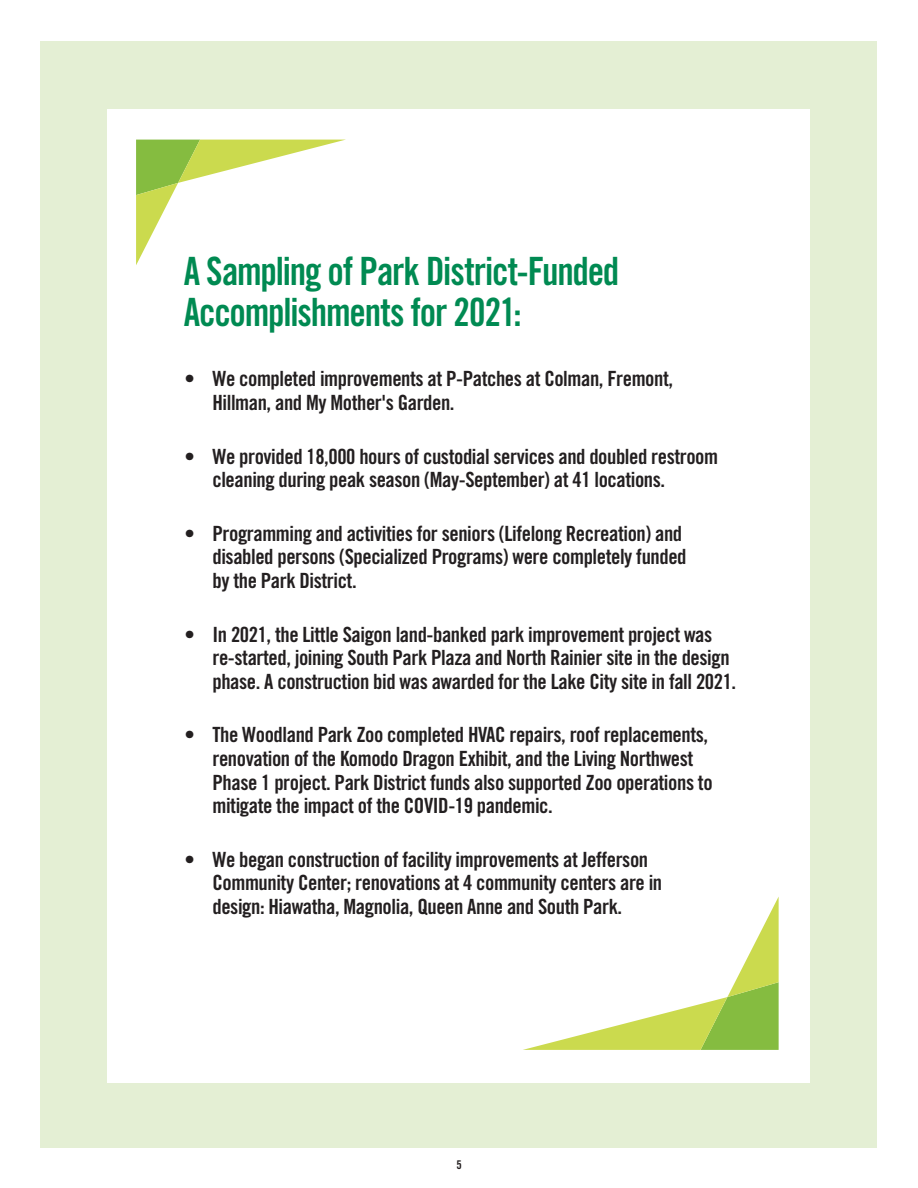
<style>
.page{position:relative;width:918px;height:1188px;background:#fff}
.page>*{position:absolute;margin:0;border:0;box-sizing:border-box;transform-origin:0 0}
.t1{font:39px/40.5px "Trade Gothic LT Std Bd Cn 20";letter-spacing:-.03em;color:#008a52;scale:.95 1}
.t2{font:21px/23.5px "Trade Gothic LT Std Bd Cn 20";letter-spacing:-.02em;color:#231f20}
.t3{font:12px "Trade Gothic LT Std Bd Cn 20";color:#231f20}
</style>
<div class="page">
<div style="left:40px;top:41px;width:838px;height:1107px;background:#e4efd4"></div>
<div style="left:108px;top:109px;width:702px;height:973px;background:#fff"></div>
<svg style="left:136px;top:140px;width:208px;height:125px"></svg>
<svg style="left:523px;top:897px;width:256px;height:153px"></svg>
<p class="t1" style="left:184px;top:251px;width:460px">A Sampling of Park District-Funded<br>Accomplishments for 2021:</p>
<p class="t2" style="left:213px;top:367px;width:462px;text-indent:-28px">• We completed improvements at P-Patches at Colman, Fremont,<br>Hillman, and My Mother's Garden.</p>
<p class="t2" style="left:213px;top:444px;width:507px;text-indent:-28px">• We provided 18,000 hours of custodial services and doubled restroom cleaning during peak season (May-September) at 41 locations.</p>
<p class="t2" style="left:213px;top:521px;width:476px;text-indent:-28px">• Programming and activities for seniors (Lifelong Recreation) and disabled persons (Specialized Programs) were completely funded by the Park District.</p>
<p class="t2" style="left:213px;top:622px;width:525px;text-indent:-28px">• In 2021, the Little Saigon land-banked park improvement project was re-started, joining South Park Plaza and North Rainier site in the design phase. A construction bid was awarded for the Lake City site in fall 2021.</p>
<p class="t2" style="left:213px;top:723px;width:502px;text-indent:-28px">• The Woodland Park Zoo completed HVAC repairs, roof replacements, renovation of the Komodo Dragon Exhibit, and the Living Northwest Phase 1 project. Park District funds also supported Zoo operations to mitigate the impact of the COVID-19 pandemic.</p>
<p class="t2" style="left:213px;top:847px;width:451px;text-indent:-28px">• We began construction of facility improvements at Jefferson<br>Community Center; renovations at 4 community centers are in design: Hiawatha, Magnolia, Queen Anne and South Park.</p>
<p class="t3" style="left:456px;top:1157px;width:7px">5</p>
</div>
